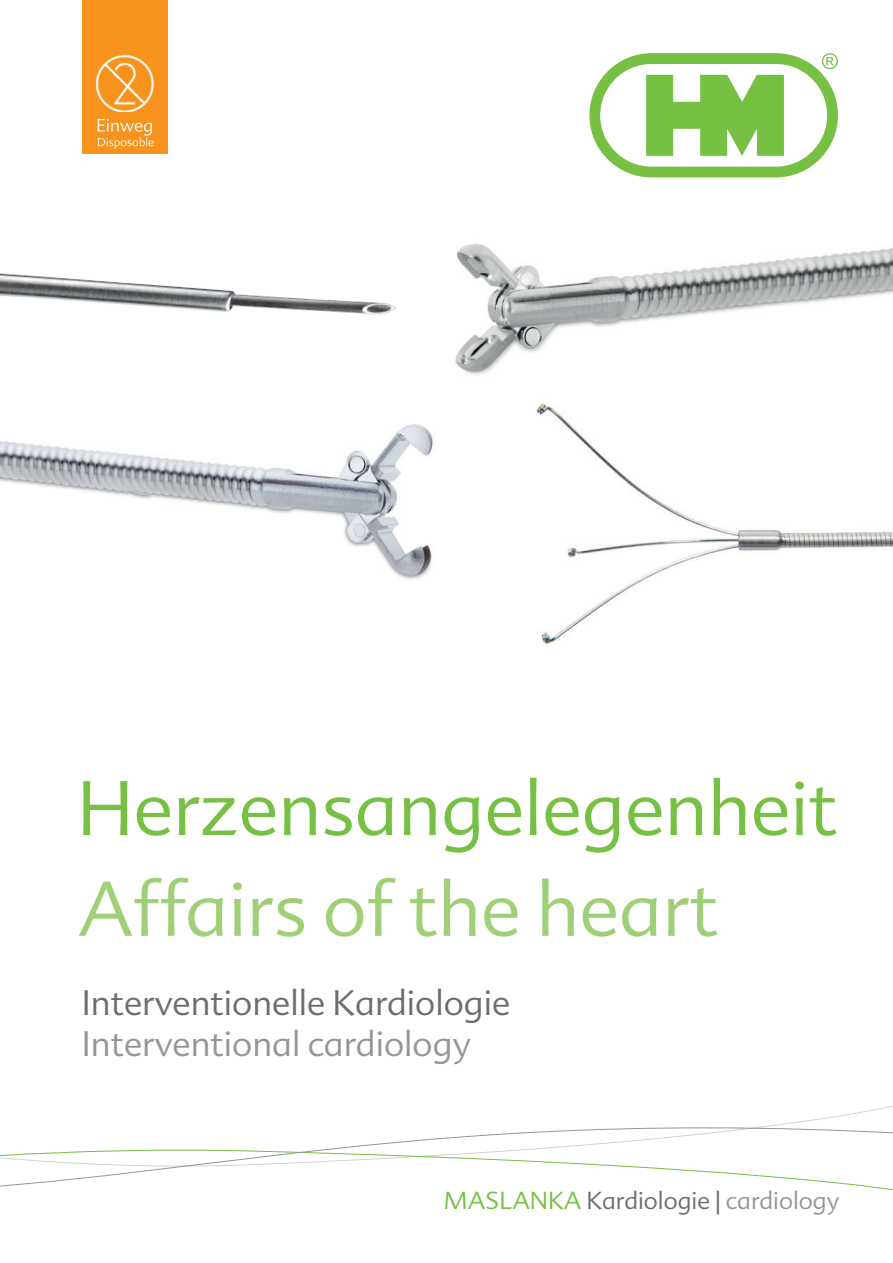
<style>
.page{position:relative;width:893px;height:1263px;background:#fff}
.page>*{position:absolute;margin:0;border:0;box-sizing:border-box;transform-origin:0 0}
.t1{font:300 75px "Advert";color:#76c043}
.t2{font:300 75px "Advert";color:#9fcf76}
.t3{font:300 34.5px "Advert";color:#6c6d70}
.t4{font:300 34.5px "Advert";color:#939598}
.t5{font:300 24px "Advert";color:#6c6d70}
.s1{color:#76c043}
.s2{color:#939598}
</style>
<div class="page">
<svg style="left:0;top:1105px;width:893px;height:86px"></svg>
<svg style="left:589px;top:53px;width:249px;height:124px"></svg>
<img style="left:455px;top:244px;width:438px;height:131px">
<img style="left:0;top:273px;width:396px;height:42px">
<img style="left:0;top:424px;width:433px;height:156px">
<img style="left:536px;top:403px;width:357px;height:242px">
<div style="left:82px;top:0;width:85px;height:153px;background:#f7931d"></div>
<img style="left:96px;top:55px;width:58px;height:57px">
<svg style="left:98px;top:119px;width:56px;height:30px"></svg>
<p class="t1" style="left:77px;top:765px;width:762px">Herzensangelegenheit</p>
<p class="t2" style="left:78px;top:866px;width:642px">Affairs of the heart</p>
<p class="t3" style="left:82px;top:983px;width:430px">Interventionelle Kardiologie</p>
<p class="t4" style="left:82px;top:1024px;width:390px">Interventional cardiology</p>
<p class="t5" style="left:444px;top:1187px;width:397px"><span class="s1">MASLANKA</span> Kardiologie | <span class="s2">cardiology</span></p>
</div>
